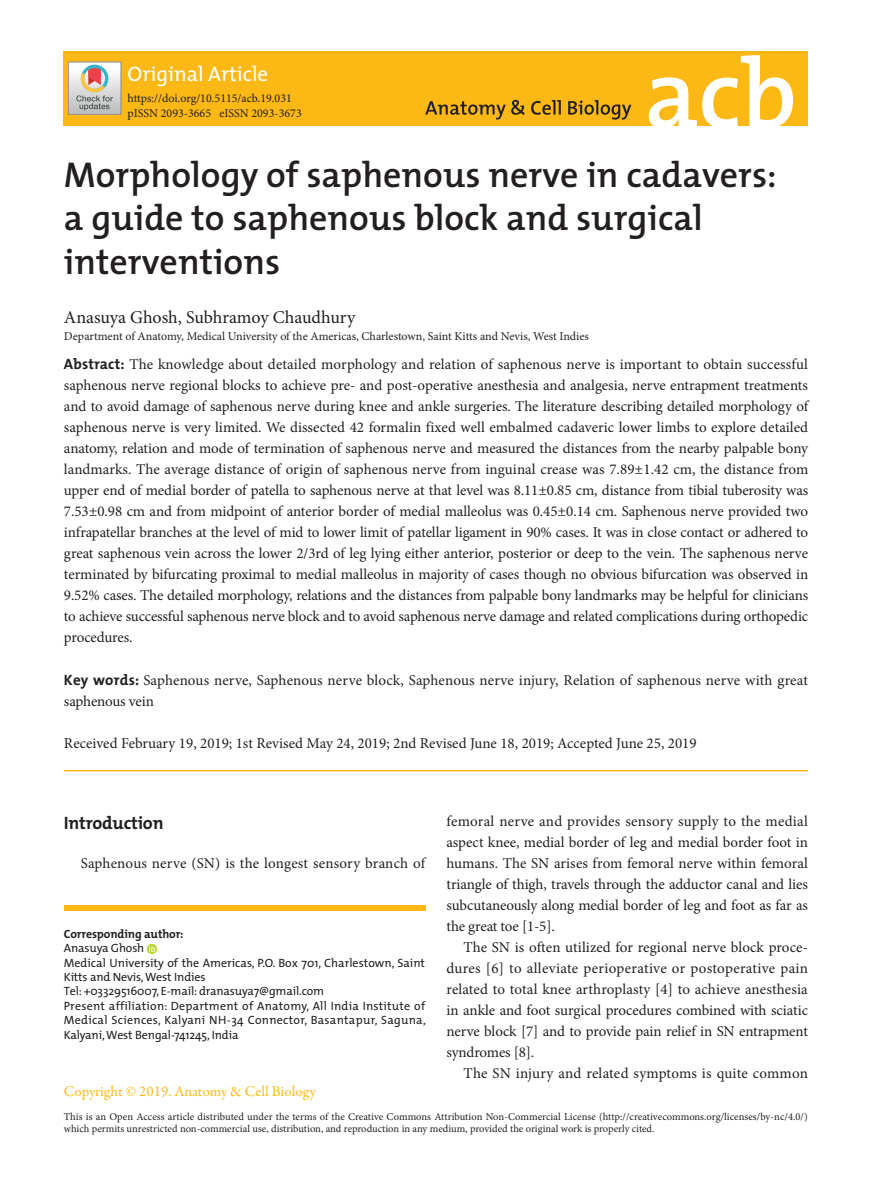
<style>
.page{position:relative;width:893px;height:1191px;background:#fff}
.page>*{position:absolute;margin:0;border:0;box-sizing:border-box;transform-origin:0 0}
.t1{font:600 36px/43.2px "The Mix";color:#231f20}
.t2{font:21px "The Mix";color:#fff}
.t3{font:18px "Minion Pro";letter-spacing:-.005em;color:#231f20}
.t4{font:700 18px "The Mix";letter-spacing:-.01em;color:#231f20}
.t5{font:15px/21px "Minion Pro";color:#231f20;text-align:justify}
.t6{font:15px "Garamond Premr Pro";color:#fcb814}
.t7{font:12px/14.4px "The Mix";color:#231f20}
.t8{font:12px/14.4px "Minion Pro";color:#231f20}
.t9{font:700 12px "The Mix";letter-spacing:-.01em;color:#231f20}
.t10{font:10.5px/12.6px "Minion Pro";color:#231f20}
.s1{font-family:"The Mix";font-weight:700}
</style>
<div class="page">
<div style="left:64px;top:51px;width:744px;height:75px;background:#fcb814"></div>
<svg style="left:649px;top:55px;width:144px;height:71px"></svg>
<svg style="left:425px;top:100px;width:206px;height:20px"></svg>
<svg style="left:68px;top:62px;width:53px;height:53px;background:#cac4bf"></svg>
<div style="left:64px;top:905px;width:361px;height:5px;background:#fcb814"></div>
<svg style="left:147px;top:943px;width:10px;height:11px"></svg>
<svg style="left:149px;top:945px;width:6px;height:6px"></svg>
<hr style="left:64px;top:770px;width:744px;height:1px;background:#fcb814">
<h2 class="t2" style="left:128px;top:57px;width:142px">Original Article</h2>
<p class="t8" style="left:128px;top:91px;width:176px">https://doi.org/10.5115/acb.19.031 pISSN 2093-3665 eISSN 2093-3673</p>
<h1 class="t1" style="left:64px;top:152px;width:714px">Morphology of saphenous nerve in cadavers: a guide to saphenous block and surgical interventions</h1>
<p class="t3" style="left:64px;top:305px;width:293px">Anasuya Ghosh, Subhramoy Chaudhury</p>
<p class="t8" style="left:64px;top:328px;width:526px">Department of Anatomy, Medical University of the Americas, Charlestown, Saint Kitts and Nevis, West Indies</p>
<p class="t5" style="left:64px;top:354px;width:746px"><span class="s1">Abstract:</span> The knowledge about detailed morphology and relation of saphenous nerve is important to obtain successful saphenous nerve regional blocks to achieve pre- and post-operative anesthesia and analgesia, nerve entrapment treatments and to avoid damage of saphenous nerve during knee and ankle surgeries. The literature describing detailed morphology of saphenous nerve is very limited. We dissected 42 formalin fixed well embalmed cadaveric lower limbs to explore detailed anatomy, relation and mode of termination of saphenous nerve and measured the distances from the nearby palpable bony landmarks. The average distance of origin of saphenous nerve from inguinal crease was 7.89±1.42 cm, the distance from upper end of medial border of patella to saphenous nerve at that level was 8.11±0.85 cm, distance from tibial tuberosity was 7.53±0.98 cm and from midpoint of anterior border of medial malleolus was 0.45±0.14 cm. Saphenous nerve provided two infrapatellar branches at the level of mid to lower limit of patellar ligament in 90% cases. It was in close contact or adhered to great saphenous vein across the lower 2/3rd of leg lying either anterior, posterior or deep to the vein. The saphenous nerve terminated by bifurcating proximal to medial malleolus in majority of cases though no obvious bifurcation was observed in 9.52% cases. The detailed morphology, relations and the distances from palpable bony landmarks may be helpful for clinicians to achieve successful saphenous nerve block and to avoid saphenous nerve damage and related complications during orthopedic procedures.</p>
<p class="t5" style="left:64px;top:669px;width:745px"><span class="s1">Key words:</span> Saphenous nerve, Saphenous nerve block, Saphenous nerve injury, Relation of saphenous nerve with great saphenous vein</p>
<p class="t5" style="left:64px;top:732px;width:634px">Received February 19, 2019; 1st Revised May 24, 2019; 2nd Revised June 18, 2019; Accepted June 25, 2019</p>
<p class="t4" style="left:64px;top:808px;width:101px">Introduction</p>
<p class="t5" style="left:81px;top:853px;width:346px">Saphenous nerve (SN) is the longest sensory branch of</p>
<p class="t9" style="left:64px;top:923px;width:121px">Corresponding author:</p>
<p class="t7" style="left:64px;top:940px;width:363px">Anasuya Ghosh<br>Medical University of the Americas, P.O. Box 701, Charlestown, Saint Kitts and Nevis, West Indies<br>Tel: +03329516007, E-mail: dranasuya7@gmail.com<br>Present affiliation: Department of Anatomy, All India Institute of Medical Sciences, Kalyani NH-34 Connector, Basantapur, Saguna, Kalyani, West Bengal-741245, India</p>
<p class="t6" style="left:64px;top:1082px;width:254px">Copyright © 2019. Anatomy &amp; Cell Biology</p>
<p class="t5" style="left:446px;top:811px;width:363px">femoral nerve and provides sensory supply to the medial aspect knee, medial border of leg and medial border foot in humans. The SN arises from femoral nerve within femoral triangle of thigh, travels through the adductor canal and lies subcutaneously along medial border of leg and foot as far as the great toe [1-5].</p>
<p class="t5" style="left:446px;top:937px;width:363px;text-indent:17px">The SN is often utilized for regional nerve block proce&shy;dures [6] to alleviate perioperative or postoperative pain related to total knee arthroplasty [4] to achieve anesthesia in ankle and foot surgical procedures combined with sciatic nerve block [7] and to provide pain relief in SN entrapment syndromes [8].</p>
<p class="t5" style="left:463px;top:1063px;width:346px">The SN injury and related symptoms is quite common</p>
<p class="t10" style="left:64px;top:1110px;width:745px">This is an Open Access article distributed under the terms of the Creative Commons Attribution Non-Commercial License (http://creativecommons.org/licenses/by-nc/4.0/) which permits unrestricted non-commercial use, distribution, and reproduction in any medium, provided the original work is properly cited.</p>
</div>
